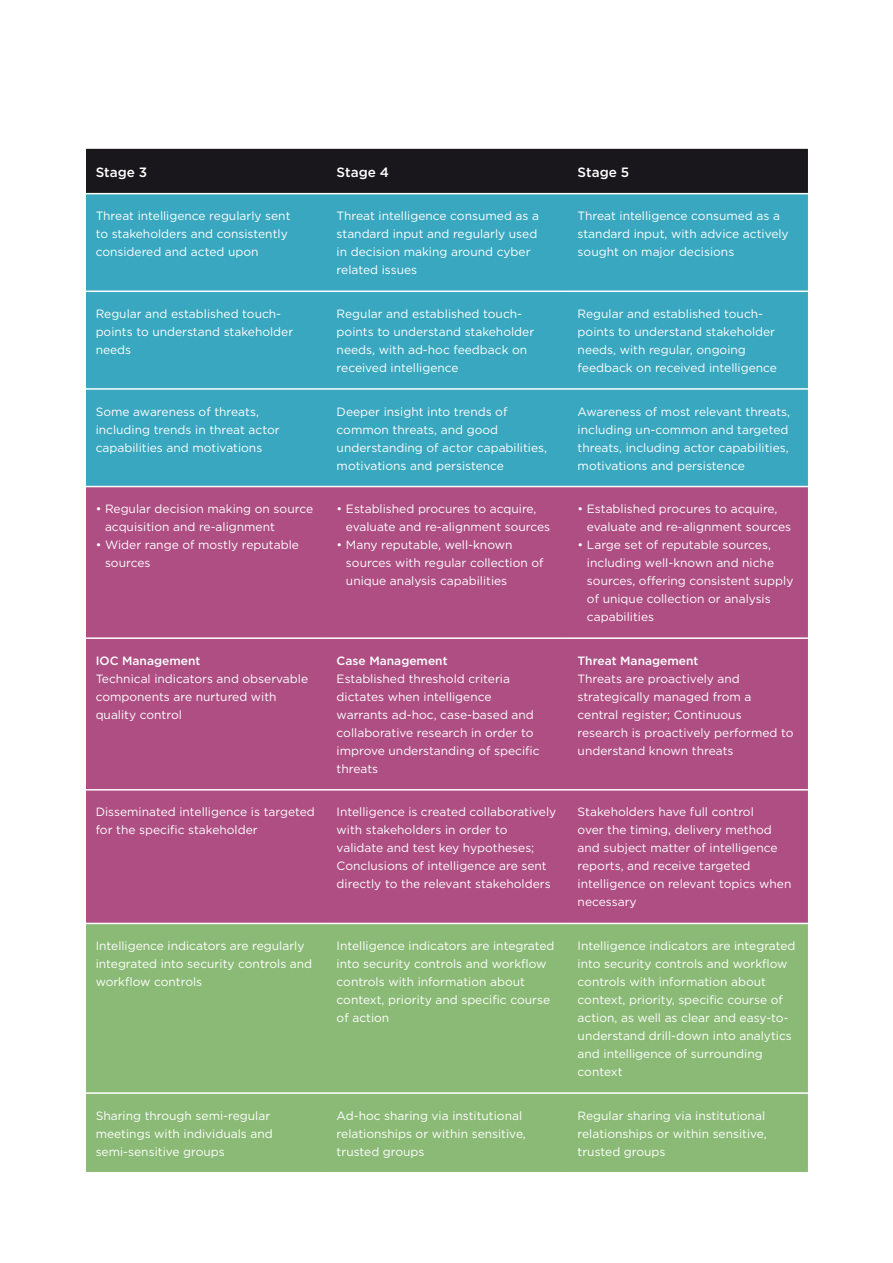
<style>
.page{position:relative;width:893px;height:1263px;background:#fff}
.page>*{position:absolute;margin:0;border:0;box-sizing:border-box;transform-origin:0 0}
.t1{font:500 13.5px "Gotham";color:#fff}
.t2{font:12px/18px "Gotham";color:#fff}
.t3{font:500 12px "Gotham";color:#fff}
</style>
<div class="page">
<div style="left:86px;top:149px;width:722px;height:44px;background:#1a171c"></div>
<div style="left:86px;top:194px;width:722px;height:292px;background:#38a7bf"></div>
<div style="left:86px;top:487px;width:722px;height:436px;background:#ae4e83"></div>
<div style="left:86px;top:924px;width:722px;height:248px;background:#8bba76"></div>
<hr style="left:85px;top:291px;width:241px;height:1px;background:#fff">
<hr style="left:326px;top:291px;width:241px;height:1px;background:#fff">
<hr style="left:567px;top:291px;width:241px;height:1px;background:#fff">
<hr style="left:85px;top:388px;width:241px;height:2px;background:#fff">
<hr style="left:326px;top:388px;width:241px;height:2px;background:#fff">
<hr style="left:567px;top:388px;width:241px;height:2px;background:#fff">
<hr style="left:85px;top:637px;width:241px;height:2px;background:#fff">
<hr style="left:326px;top:637px;width:241px;height:2px;background:#fff">
<hr style="left:567px;top:637px;width:241px;height:2px;background:#fff">
<hr style="left:85px;top:789px;width:241px;height:1px;background:#fff">
<hr style="left:326px;top:789px;width:241px;height:1px;background:#fff">
<hr style="left:567px;top:789px;width:241px;height:1px;background:#fff">
<hr style="left:85px;top:1092px;width:241px;height:2px;background:#fff">
<hr style="left:326px;top:1092px;width:241px;height:2px;background:#fff">
<hr style="left:567px;top:1092px;width:241px;height:2px;background:#fff">
<p class="t1" style="left:96px;top:163px;width:53px">Stage 3</p>
<p class="t1" style="left:337px;top:163px;width:54px">Stage 4</p>
<p class="t1" style="left:578px;top:163px;width:53px">Stage 5</p>
<p class="t2" style="left:96px;top:207px;width:196px">Threat intelligence regularly sent to stakeholders and consistently considered and acted upon</p>
<p class="t2" style="left:337px;top:207px;width:204px">Threat intelligence consumed as a standard input and regularly used in decision making around cyber related issues</p>
<p class="t2" style="left:578px;top:207px;width:213px">Threat intelligence consumed as a standard input, with advice actively sought on major decisions</p>
<p class="t2" style="left:96px;top:304px;width:199px">Regular and established touch&shy;points to understand stakeholder needs</p>
<p class="t2" style="left:337px;top:304px;width:199px">Regular and established touch&shy;points to understand stakeholder needs, with ad-hoc feedback on received intelligence</p>
<p class="t2" style="left:578px;top:304px;width:201px">Regular and established touch&shy;points to understand stakeholder needs, with regular, ongoing feedback on received intelligence</p>
<p class="t2" style="left:96px;top:402px;width:186px">Some awareness of threats, including trends in threat actor capabilities and motivations</p>
<p class="t2" style="left:337px;top:402px;width:212px">Deeper insight into trends of common threats, and good understanding of actor capabilities, motivations and persistence</p>
<p class="t2" style="left:578px;top:402px;width:214px">Awareness of most relevant threats, including un-common and targeted threats, including actor capabilities, motivations and persistence</p>
<p class="t2" style="left:105px;top:500px;width:210px;text-indent:-9px">• Regular decision making on source acquisition and re-alignment</p>
<p class="t2" style="left:105px;top:536px;width:195px;text-indent:-9px">• Wider range of mostly reputable sources</p>
<p class="t2" style="left:346px;top:500px;width:206px;text-indent:-9px">• Established procures to acquire, evaluate and re-alignment sources</p>
<p class="t2" style="left:346px;top:536px;width:199px;text-indent:-9px">• Many reputable, well-known sources with regular collection of unique analysis capabilities</p>
<p class="t2" style="left:587px;top:500px;width:206px;text-indent:-9px">• Established procures to acquire, evaluate and re-alignment sources</p>
<p class="t2" style="left:587px;top:536px;width:208px;text-indent:-9px">• Large set of reputable sources, including well-known and niche sources, offering consistent supply of unique collection or analysis capabilities</p>
<p class="t3" style="left:96px;top:653px;width:106px">IOC Management</p>
<p class="t2" style="left:96px;top:669px;width:214px">Technical indicators and observable components are nurtured with quality control</p>
<p class="t3" style="left:337px;top:653px;width:113px">Case Management</p>
<p class="t2" style="left:337px;top:669px;width:204px">Established threshold criteria dictates when intelligence warrants ad-hoc, case-based and collaborative research in order to improve understanding of specific threats</p>
<p class="t3" style="left:578px;top:653px;width:122px">Threat Management</p>
<p class="t2" style="left:578px;top:669px;width:217px">Threats are proactively and strategically managed from a central register; Continuous research is proactively performed to understand known threats</p>
<p class="t2" style="left:96px;top:803px;width:221px">Disseminated intelligence is targeted for the specific stakeholder</p>
<p class="t2" style="left:337px;top:803px;width:221px">Intelligence is created collaboratively with stakeholders in order to validate and test key hypotheses; Conclusions of intelligence are sent directly to the relevant stakeholders</p>
<p class="t2" style="left:578px;top:803px;width:215px">Stakeholders have full control<br>over the timing, delivery method and subject matter of intelligence reports, and receive targeted intelligence on relevant topics when necessary</p>
<p class="t2" style="left:96px;top:936px;width:218px">Intelligence indicators are regularly integrated into security controls and workflow controls</p>
<p class="t2" style="left:337px;top:936px;width:219px">Intelligence indicators are integrated into security controls and workflow controls with information about context, priority and specific course of action</p>
<p class="t2" style="left:578px;top:936px;width:219px">Intelligence indicators are integrated into security controls and workflow controls with information about context, priority, specific course of action, as well as clear and easy-to&shy;understand drill-down into analytics and intelligence of surrounding context</p>
<p class="t2" style="left:96px;top:1106px;width:179px">Sharing through semi-regular meetings with individuals and semi-sensitive groups</p>
<p class="t2" style="left:337px;top:1106px;width:191px">Ad-hoc sharing via institutional relationships or within sensitive, trusted groups</p>
<p class="t2" style="left:578px;top:1106px;width:191px">Regular sharing via institutional relationships or within sensitive, trusted groups</p>
</div>
